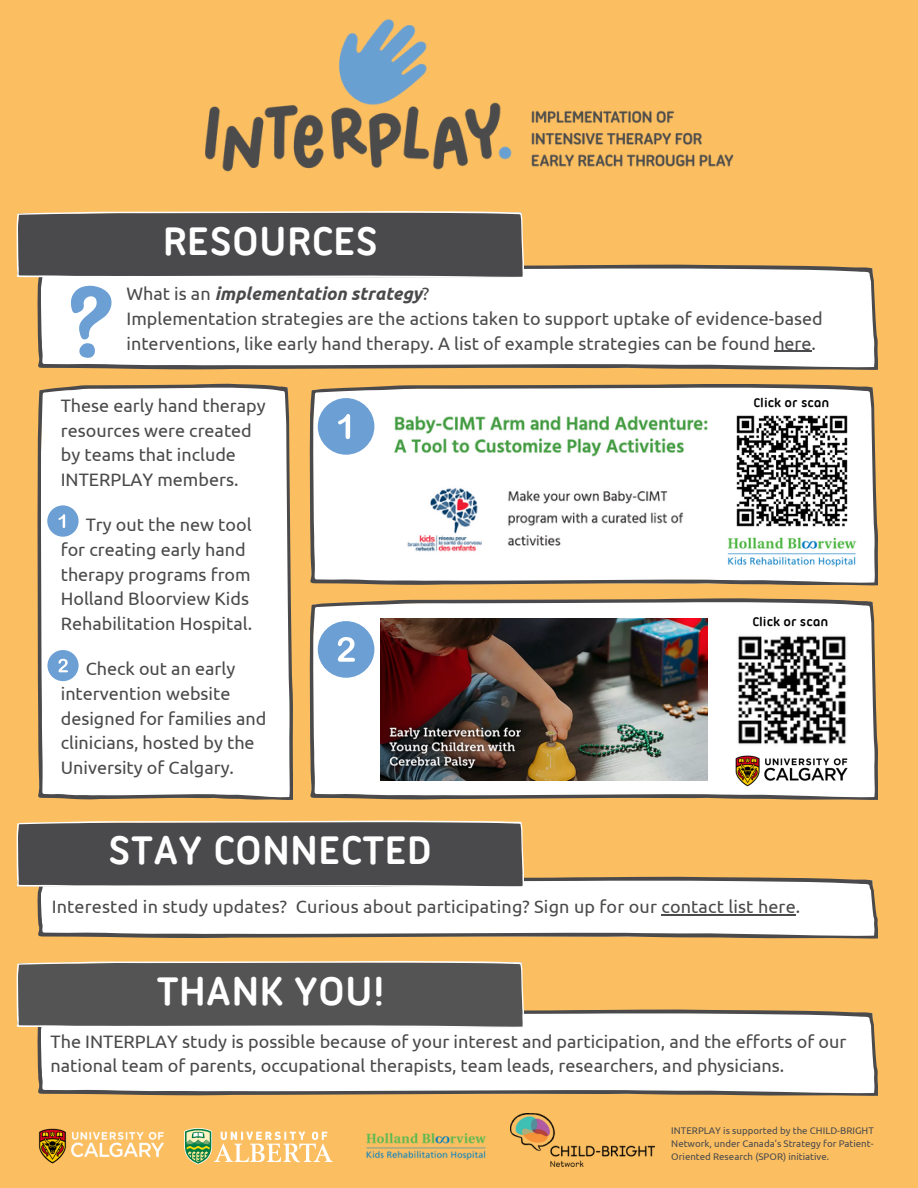
<style>
.page{position:relative;width:918px;height:1188px;background:#fbbf62}
.page>*{position:absolute;margin:0;border:0;box-sizing:border-box;transform-origin:0 0}
.t1{font:700 43.05px "Ubuntu Titling";color:#fff}
.t2{font:18px/24.8px "Ubuntu";color:#4a4a4c}
.t3{font:700 13.5px "Ubuntu Titling";color:#000}
.t4{font:9.6px/12.9px "Ubuntu";color:#4a4a4c;text-align:justify}
.s1{font-weight:700;font-style:italic}
</style>
<div class="page">
<img style="left:38px;top:1128px;width:126px;height:36px">
<svg style="left:184px;top:1128px;width:149px;height:36px"></svg>
<svg style="left:38px;top:1010px;width:840px;height:86px;background:#f1efed"></svg>
<img style="left:510px;top:1114px;width:144px;height:52px">
<img style="left:366px;top:1133px;width:120px;height:27px">
<svg style="left:38px;top:877px;width:840px;height:62px;background:#ece9e6"></svg>
<svg style="left:17px;top:821px;width:507px;height:67px;background:#565657"></svg>
<svg style="left:38px;top:265px;width:840px;height:105px;background:#f4f3f1"></svg>
<svg style="left:17px;top:211px;width:507px;height:67px;background:#595859"></svg>
<svg style="left:310px;top:384px;width:568px;height:202px;background:#e7e4df"></svg>
<svg style="left:310px;top:598px;width:568px;height:202px;background:#e4e0db"></svg>
<img style="left:388px;top:406px;width:330px;height:157px">
<img style="left:732px;top:411px;width:119px;height:120px">
<img style="left:723px;top:534px;width:137px;height:33px">
<img style="left:380px;top:618px;width:327px;height:162px">
<img style="left:732px;top:631px;width:119px;height:116px">
<img style="left:724px;top:747px;width:136px;height:46px">
<img style="left:132px;top:19px;width:602px;height:234px">
<svg style="left:71px;top:284px;width:42px;height:75px;background:#c3d7ed"></svg>
<div style="left:38px;top:384px;width:255px;height:416px;background:#fff"></div>
<svg style="left:17px;top:961px;width:507px;height:67px;background:#605f5e"></svg>
<div style="left:318px;top:398px;width:56px;height:56px;background:#6c9fd4;border-radius:50%"></div>
<svg style="left:338px;top:414px;width:12px;height:25px"></svg>
<div style="left:318px;top:621px;width:56px;height:56px;background:#6c9fd4;border-radius:50%"></div>
<svg style="left:338px;top:637px;width:17px;height:25px"></svg>
<div style="left:47px;top:650px;width:32px;height:31px;background:#6c9fd4;border-radius:50%"></div>
<svg style="left:58px;top:659px;width:10px;height:13px"></svg>
<div style="left:47px;top:505px;width:32px;height:32px;background:#6c9fd4;border-radius:50%"></div>
<svg style="left:58px;top:514px;width:7px;height:14px"></svg>
<hr style="left:661px;top:915px;width:135px;height:1px;background:#4a4a4c">
<hr style="left:774px;top:351px;width:38px;height:1px;background:#4a4a4c">
<h2 class="t1" style="left:163px;top:222px;width:217px">RESOURCES</h2>
<p class="t2" style="left:127px;top:281px;width:698px">What is an <span class="s1">implementation strategy</span>?<br>Implementation strategies are the actions taken to support uptake of evidence-based interventions, like early hand therapy. A list of example strategies can be found here.</p>
<p class="t2" style="left:61px;top:393px;width:207px">These early hand therapy resources were created by teams that include<br>INTERPLAY members.</p>
<p class="t2" style="left:61px;top:512px;width:193px;text-indent:25px">Try out the new tool for creating early hand therapy programs from<br>Holland Bloorview Kids<br>Rehabilitation Hospital.</p>
<p class="t2" style="left:61px;top:656px;width:207px;text-indent:25px">Check out an early intervention website designed for families and clinicians, hosted by the<br>University of Calgary.</p>
<h2 class="t1" style="left:108px;top:832px;width:326px">STAY CONNECTED</h2>
<h2 class="t3" style="left:754px;top:397px;width:77px">Click or scan</h2>
<h1 class="t3" style="left:752px;top:616px;width:77px">Click or scan</h1>
<p class="t2" style="left:52px;top:894px;width:750px">Interested in study updates? Curious about participating? Sign up for our contact list here.</p>
<p class="t1" style="left:156px;top:972px;width:229px">THANK YOU!</p>
<h1 class="t2" style="left:51px;top:1029px;width:797px">The INTERPLAY study is possible because of your interest and participation, and the efforts of our national team of parents, occupational therapists, team leads, researchers, and physicians.</h1>
<h3 class="t4" style="left:671px;top:1124px;width:204px">INTERPLAY is supported by the CHILD-BRIGHT Network, under Canada’s Strategy for Patient-Oriented Research (SPOR) initiative.</h3>
</div>
